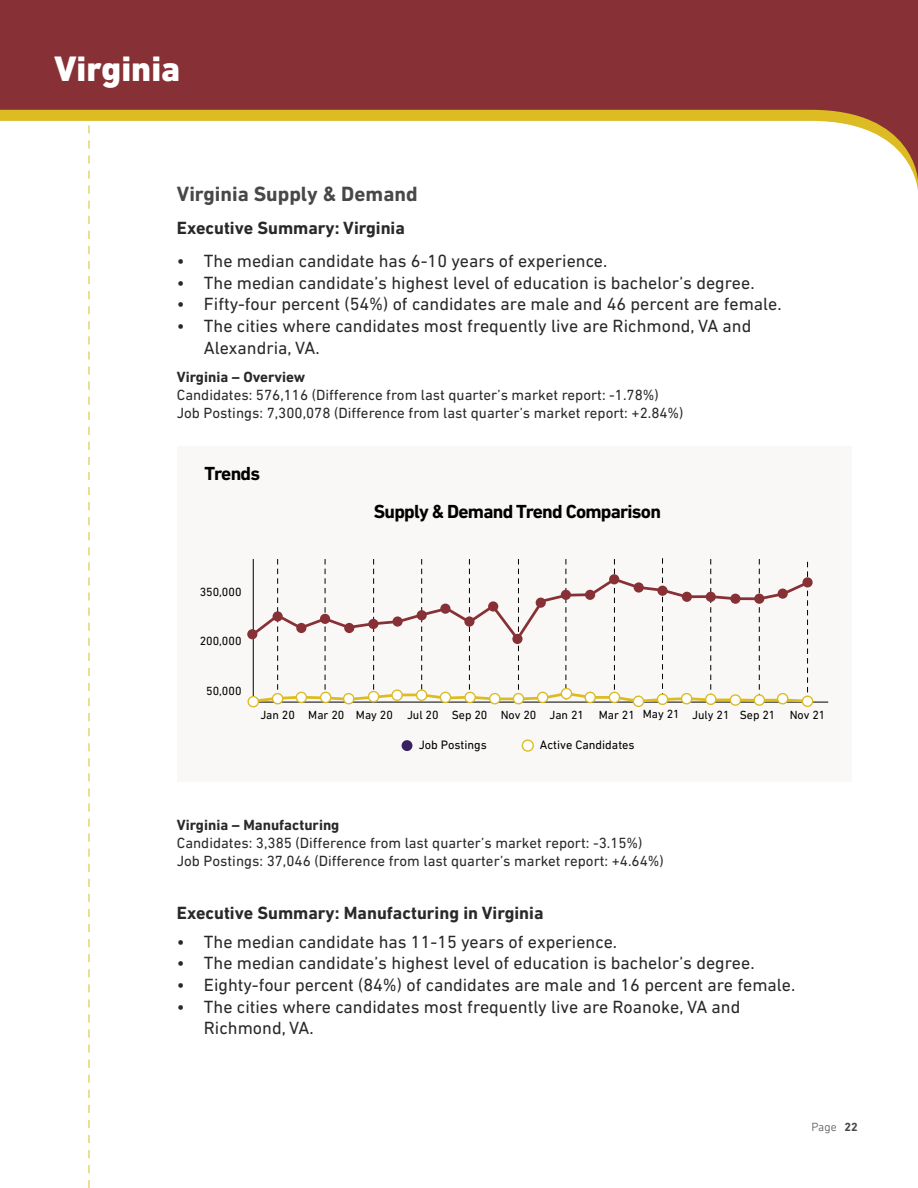
<style>
.page{position:relative;width:918px;height:1188px;background:#fff}
.page>*{position:absolute;margin:0;border:0;box-sizing:border-box;transform-origin:0 0}
.t1{font:800 36px "DIN Next LT Pro";color:#fff}
.t2{font:700 21px "DIN Next LT Pro";color:#484848}
.t3{font:700 19.2px "DIN Next LT Pro";letter-spacing:-.04em;color:#000}
.t4{font:18px/21.6px "DIN Next LT Pro";color:#292929}
.t5{font:700 18px "DIN Next LT Pro";color:#292929}
.t6{font:15px/18px "DIN Next LT Pro";color:#292929}
.t7{font:700 15px "DIN Next LT Pro";color:#292929}
.t8{font:12.45px "DIN Next LT Pro";color:#000}
.t9{font:12px "DIN Next LT Pro";color:#000}
.t10{font:300 12px "DIN Next LT Pro";color:#484848}
.s1{font-weight:700}
</style>
<div class="page">
<svg style="left:89px;top:191px;width:1px;height:997px"></svg>
<div style="left:177px;top:446px;width:675px;height:335px;background:#f9f8f7"></div>
<svg style="left:522px;top:740px;width:11px;height:11px"></svg>
<div style="left:522px;top:739px;width:12px;height:13px;border:1px solid #ddbc23;border-radius:50%"></div>
<div style="left:402px;top:740px;width:10px;height:11px;background:#372161;border-radius:50%"></div>
<div style="left:247px;top:696px;width:12px;height:11px;border:1px solid #ddbc23;border-radius:50%"></div>
<div style="left:633px;top:696px;width:11px;height:11px;border:1px solid #ddbc23;border-radius:50%"></div>
<div style="left:657px;top:693px;width:11px;height:12px;border:1px solid #ddbc23;border-radius:50%"></div>
<div style="left:705px;top:693px;width:12px;height:12px;border:1px solid #ddbc23;border-radius:50%"></div>
<div style="left:730px;top:694px;width:11px;height:12px;border:1px solid #ddbc23;border-radius:50%"></div>
<div style="left:754px;top:694px;width:11px;height:12px;border:1px solid #ddbc23;border-radius:50%"></div>
<div style="left:802px;top:696px;width:11px;height:11px;border:1px solid #ddbc23;border-radius:50%"></div>
<svg style="left:247px;top:629px;width:10px;height:10px"></svg>
<svg style="left:249px;top:558px;width:563px;height:146px"></svg>
<div style="left:368px;top:619px;width:10px;height:10px;background:#873136;border-radius:50%"></div>
<div style="left:392px;top:616px;width:11px;height:11px;background:#873136;border-radius:50%"></div>
<div style="left:417px;top:610px;width:10px;height:10px;background:#873136;border-radius:50%"></div>
<div style="left:440px;top:604px;width:10px;height:10px;background:#873136;border-radius:50%"></div>
<div style="left:464px;top:616px;width:11px;height:11px;background:#873136;border-radius:50%"></div>
<div style="left:488px;top:601px;width:10px;height:11px;background:#873136;border-radius:50%"></div>
<div style="left:512px;top:634px;width:11px;height:10px;background:#873136;border-radius:50%"></div>
<div style="left:536px;top:598px;width:10px;height:10px;background:#873136;border-radius:50%"></div>
<div style="left:561px;top:590px;width:10px;height:10px;background:#873136;border-radius:50%"></div>
<div style="left:585px;top:590px;width:10px;height:10px;background:#873136;border-radius:50%"></div>
<div style="left:609px;top:574px;width:10px;height:10px;background:#873136;border-radius:50%"></div>
<div style="left:634px;top:582px;width:10px;height:11px;background:#873136;border-radius:50%"></div>
<div style="left:657px;top:586px;width:11px;height:10px;background:#873136;border-radius:50%"></div>
<div style="left:682px;top:592px;width:10px;height:10px;background:#873136;border-radius:50%"></div>
<div style="left:706px;top:592px;width:10px;height:10px;background:#873136;border-radius:50%"></div>
<div style="left:730px;top:594px;width:11px;height:10px;background:#873136;border-radius:50%"></div>
<div style="left:754px;top:594px;width:10px;height:10px;background:#873136;border-radius:50%"></div>
<div style="left:778px;top:589px;width:10px;height:10px;background:#873136;border-radius:50%"></div>
<div style="left:802px;top:577px;width:11px;height:10px;background:#873136;border-radius:50%"></div>
<svg style="left:0;top:0;width:918px;height:180px;fill:#873136"></svg>
<h1 class="t1" style="left:54px;top:47px;width:128px">Virginia</h1>
<p class="t2" style="left:177px;top:182px;width:242px">Virginia Supply &amp; Demand</p>
<p class="t5" style="left:177px;top:217px;width:230px">Executive Summary: Virginia</p>
<p class="t4" style="left:177px;top:250px;width:432px">• The median candidate has 6-10 years of experience.</p>
<p class="t4" style="left:177px;top:272px;width:579px">• The median candidate’s highest level of education is bachelor’s degree.</p>
<p class="t4" style="left:177px;top:293px;width:606px">• Fifty-four percent (54%) of candidates are male and 46 percent are female.</p>
<p class="t4" style="left:204px;top:315px;width:549px;text-indent:-27px">• The cities where candidates most frequently live are Richmond, VA and<br>Alexandria, VA.</p>
<p class="t7" style="left:177px;top:368px;width:130px">Virginia – Overview</p>
<p class="t6" style="left:177px;top:386px;width:508px">Candidates: 576,116 (Difference from last quarter’s market report: -1.78%)<br>Job Postings: 7,300,078 (Difference from last quarter’s market report: +2.84%)</p>
<p class="t3" style="left:205px;top:462px;width:57px">Trends</p>
<p class="t9" style="left:200px;top:585px;width:43px">350,000</p>
<p class="t9" style="left:200px;top:634px;width:43px">200,000</p>
<p class="t9" style="left:206px;top:684px;width:37px">50,000</p>
<p class="t3" style="left:374px;top:500px;width:289px">Supply &amp; Demand Trend Comparison</p>
<p class="t9" style="left:260px;top:708px;width:567px">Jan 20 Mar 20 May 20 Jul 20 Sep 20 Nov 20 Jan 21 Mar 21 May 21 July 21 Sep 21 Nov 21</p>
<p class="t8" style="left:419px;top:738px;width:70px">Job Postings</p>
<p class="t8" style="left:540px;top:738px;width:96px">Active Candidates</p>
<p class="t7" style="left:177px;top:816px;width:164px">Virginia – Manufacturing</p>
<p class="t6" style="left:177px;top:834px;width:488px">Candidates: 3,385 (Difference from last quarter’s market report: -3.15%)<br>Job Postings: 37,046 (Difference from last quarter’s market report: +4.64%)</p>
<p class="t5" style="left:177px;top:902px;width:368px">Executive Summary: Manufacturing in Virginia</p>
<p class="t4" style="left:177px;top:931px;width:442px">• The median candidate has 11-15 years of experience.</p>
<p class="t4" style="left:177px;top:952px;width:579px">• The median candidate’s highest level of education is bachelor’s degree.</p>
<p class="t4" style="left:177px;top:974px;width:620px">• Eighty-four percent (84%) of candidates are male and 16 percent are female.</p>
<p class="t4" style="left:204px;top:995px;width:538px;text-indent:-27px">• The cities where candidates most frequently live are Roanoke, VA and<br>Richmond, VA.</p>
<p class="t10" style="left:811px;top:1120px;width:48px">Page <span class="s1">22</span></p>
</div>
